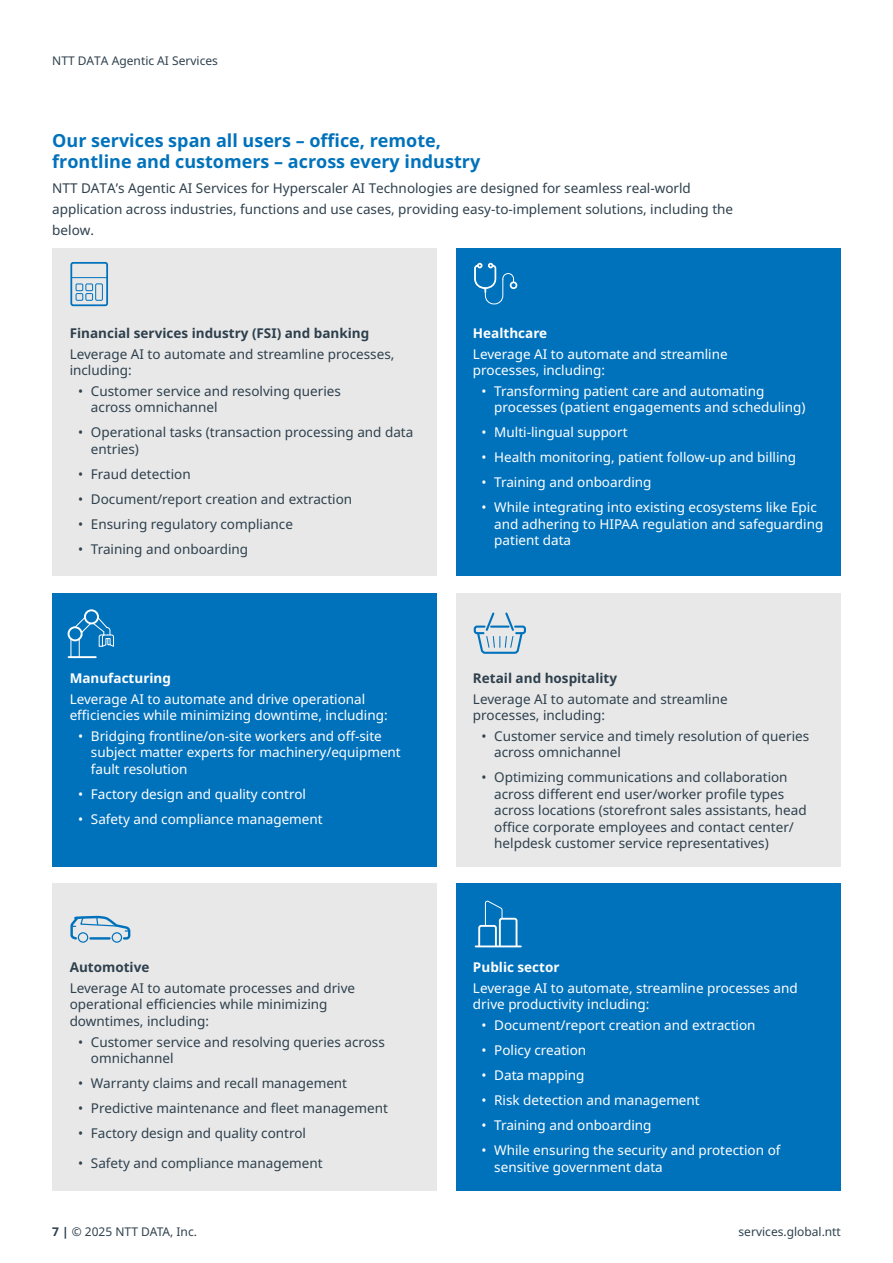
<style>
.page{position:relative;width:893px;height:1263px;background:#fff}
.page>*{position:absolute;margin:0;border:0;box-sizing:border-box;transform-origin:0 0}
.t1{font:700 18px/21px "Noto Sans";color:#0072bc}
.t2{font:13.5px/16.5px "Noto Sans";color:#2e404d}
.t3{font:13.5px/16.5px "Noto Sans";color:#fff}
.t4{font:700 13.5px "Noto Sans";color:#2e404d}
.t5{font:700 13.5px "Noto Sans";color:#fff}
.t6{font:12px "Noto Sans";color:#2e404d}
.s1{font-weight:700}
</style>
<div class="page">
<div style="left:53px;top:248px;width:384px;height:328px;background:#e8e8e8"></div>
<div style="left:53px;top:593px;width:384px;height:274px;background:#0072bc"></div>
<div style="left:53px;top:883px;width:384px;height:307px;background:#e8e8e8"></div>
<div style="left:456px;top:248px;width:384px;height:328px;background:#0072bc"></div>
<div style="left:456px;top:593px;width:384px;height:274px;background:#e8e8e8"></div>
<div style="left:456px;top:883px;width:384px;height:307px;background:#0072bc"></div>
<div style="left:78px;top:932px;width:10px;height:11px;border:1px solid #0072bc;border-radius:50%"></div>
<div style="left:112px;top:932px;width:10px;height:11px;border:1px solid #0072bc;border-radius:50%"></div>
<svg style="left:70px;top:916px;width:60px;height:25px"></svg>
<hr style="left:476px;top:945px;width:45px;height:2px;background:#fff">
<svg style="left:477px;top:900px;width:41px;height:48px"></svg>
<div style="left:70px;top:262px;width:38px;height:44px;border:2px solid #0072bc;border-radius:2px"></div>
<hr style="left:71px;top:277px;width:36px;height:1px;background:#0072bc">
<div style="left:76px;top:283px;width:7px;height:8px;border:1px solid #0072bc"></div>
<div style="left:85px;top:283px;width:8px;height:8px;border:1px solid #0072bc"></div>
<div style="left:95px;top:283px;width:8px;height:18px;border:1px solid #0072bc"></div>
<div style="left:76px;top:293px;width:7px;height:8px;border:1px solid #0072bc"></div>
<div style="left:85px;top:293px;width:8px;height:8px;border:1px solid #0072bc"></div>
<div style="left:510px;top:281px;width:7px;height:8px;border:2px solid #fff;border-radius:50%"></div>
<svg style="left:474px;top:263px;width:40px;height:42px"></svg>
<svg style="left:474px;top:612px;width:52px;height:42px"></svg>
<hr style="left:69px;top:656px;width:27px;height:2px;background:#fff">
<div style="left:68px;top:626px;width:15px;height:15px;border:2px solid #fff;border-radius:50%"></div>
<div style="left:84px;top:609px;width:15px;height:15px;border:2px solid #fff;border-radius:50%"></div>
<svg style="left:70px;top:616px;width:44px;height:41px"></svg>
<p class="t6" style="left:52px;top:54px;width:167px">NTT DATA Agentic AI Services</p>
<h1 class="t1" style="left:52px;top:130px;width:429px">Our services span all users – office, remote, frontline and customers – across every industry</h1>
<p class="t2" style="left:52px;top:177px;width:682px;line-height:21px">NTT DATA’s Agentic AI Services for Hyperscaler AI Technologies are designed for seamless real-world application across industries, functions and use cases, providing easy-to-implement solutions, including the below.</p>
<p class="t4" style="left:70px;top:325px;width:301px">Financial services industry (FSI) and banking</p>
<p class="t2" style="left:70px;top:346px;width:326px">Leverage AI to automate and streamline processes, including:</p>
<p class="t2" style="left:91px;top:383px;width:251px;text-indent:-13px">• Customer service and resolving queries across omnichannel</p>
<p class="t2" style="left:91px;top:424px;width:324px;text-indent:-13px">• Operational tasks (transaction processing and data entries)</p>
<p class="t2" style="left:78px;top:466px;width:114px">• Fraud detection</p>
<p class="t2" style="left:78px;top:491px;width:276px">• Document/report creation and extraction</p>
<p class="t2" style="left:78px;top:516px;width:216px">• Ensuring regulatory compliance</p>
<p class="t2" style="left:78px;top:541px;width:171px">• Training and onboarding</p>
<p class="t5" style="left:70px;top:670px;width:103px">Manufacturing</p>
<p class="t3" style="left:70px;top:691px;width:319px">Leverage AI to automate and drive operational efficiencies while minimizing downtime, including:</p>
<p class="t3" style="left:91px;top:728px;width:311px;text-indent:-13px">• Bridging frontline/on-site workers and off-site subject matter experts for machinery/equipment fault resolution</p>
<p class="t3" style="left:78px;top:786px;width:229px">• Factory design and quality control</p>
<p class="t3" style="left:78px;top:811px;width:246px">• Safety and compliance management</p>
<p class="t4" style="left:70px;top:960px;width:81px">Automotive</p>
<p class="t2" style="left:70px;top:980px;width:287px">Leverage AI to automate processes and drive operational efficiencies while minimizing downtimes, including:</p>
<p class="t2" style="left:91px;top:1034px;width:295px;text-indent:-13px">• Customer service and resolving queries across omnichannel</p>
<p class="t2" style="left:78px;top:1075px;width:270px">• Warranty claims and recall management</p>
<p class="t2" style="left:78px;top:1100px;width:311px">• Predictive maintenance and fleet management</p>
<p class="t2" style="left:78px;top:1125px;width:229px">• Factory design and quality control</p>
<p class="t2" style="left:78px;top:1155px;width:246px">• Safety and compliance management</p>
<p class="t6" style="left:52px;top:1225px;width:146px"><span class="s1">7 |</span> © 2025 NTT DATA, Inc.</p>
<p class="t5" style="left:473px;top:325px;width:76px">Healthcare</p>
<p class="t3" style="left:473px;top:346px;width:256px">Leverage AI to automate and streamline processes, including:</p>
<p class="t3" style="left:494px;top:383px;width:313px;text-indent:-13px">• Transforming patient care and automating processes (patient engagements and scheduling)</p>
<p class="t3" style="left:481px;top:424px;width:148px">• Multi-lingual support</p>
<p class="t3" style="left:481px;top:449px;width:316px">• Health monitoring, patient follow-up and billing</p>
<p class="t3" style="left:481px;top:474px;width:171px">• Training and onboarding</p>
<p class="t3" style="left:494px;top:499px;width:331px;text-indent:-13px">• While integrating into existing ecosystems like Epic and adhering to HIPAA regulation and safeguarding patient data</p>
<p class="t4" style="left:473px;top:670px;width:146px">Retail and hospitality</p>
<p class="t2" style="left:473px;top:691px;width:256px">Leverage AI to automate and streamline processes, including:</p>
<p class="t2" style="left:494px;top:728px;width:316px;text-indent:-13px">• Customer service and timely resolution of queries across omnichannel</p>
<p class="t2" style="left:494px;top:769px;width:314px;text-indent:-13px">• Optimizing communications and collaboration across different end user/worker profile types across locations (storefront sales assistants, head office corporate employees and contact center/ helpdesk customer service representatives)</p>
<p class="t5" style="left:473px;top:960px;width:88px">Public sector</p>
<p class="t3" style="left:473px;top:980px;width:326px">Leverage AI to automate, streamline processes and drive productivity including:</p>
<p class="t3" style="left:481px;top:1017px;width:276px">• Document/report creation and extraction</p>
<p class="t3" style="left:481px;top:1042px;width:106px">• Policy creation</p>
<p class="t3" style="left:481px;top:1067px;width:105px">• Data mapping</p>
<p class="t3" style="left:481px;top:1092px;width:220px">• Risk detection and management</p>
<p class="t3" style="left:481px;top:1117px;width:171px">• Training and onboarding</p>
<p class="t3" style="left:494px;top:1142px;width:288px;text-indent:-13px">• While ensuring the security and protection of sensitive government data</p>
<p class="t6" style="left:739px;top:1225px;width:104px">services.global.ntt</p>
</div>
